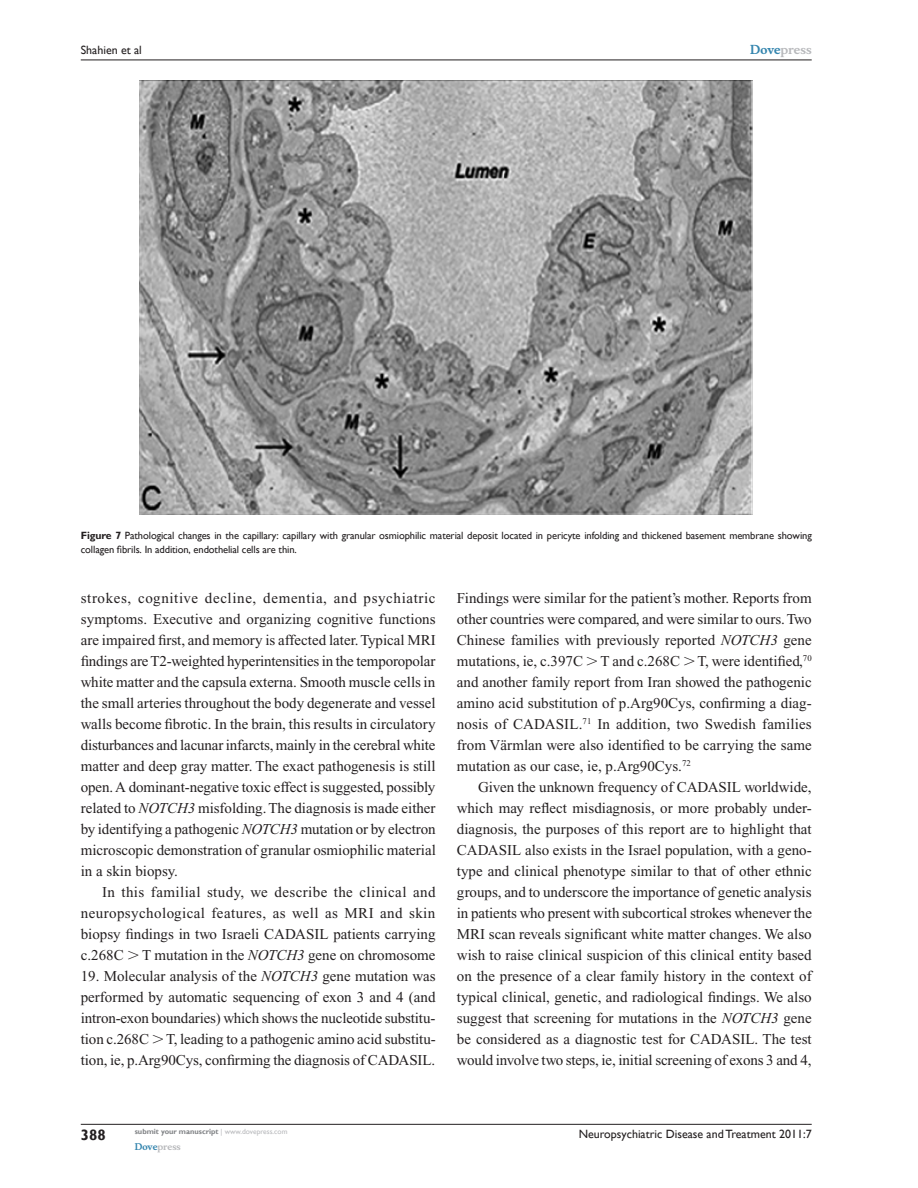
<style>
.page{position:relative;width:918px;height:1188px;background:#fff}
.page>*{position:absolute;margin:0;border:0;box-sizing:border-box;transform-origin:0 0}
.t1{font:15px/21px "Times New Roman";color:#231f20;text-align:justify}
.t2{font:700 15px "Gill Sans";color:#231f20}
.t3{font:12px "Gill Sans";color:#231f20}
.t4{font:700 12px "Musee";color:#b8b9bc}
.t5{font:10.5px/13.5px "Gill Sans";letter-spacing:-.01em;color:#231f20}
.t6{font:700 9px "Musee";color:#b8b9bc}
.t7{font:700 7.5px "Gill Sans";color:#808285}
.s1{color:#3485ae}
.s2{font-weight:700}
.s3{font-style:italic}
.s4{font-family:"Mathematical Pi One"}
.s5{font-weight:400;color:#b8b9bc}
</style>
<div class="page">
<hr style="left:81px;top:1124px;width:731px;height:1px;background:#231f20">
<hr style="left:81px;top:60px;width:731px;height:1px;background:#231f20">
<img style="left:140px;top:81px;width:613px;height:433px">
<p class="t3" style="left:81px;top:43px;width:63px">Shahien et al</p>
<p class="t4" style="left:750px;top:43px;width:63px"><span class="s1">Dove</span>press</p>
<p class="t5" style="left:81px;top:529px;width:733px"><span class="s2">Figure 7</span> Pathological changes in the capillary: capillary with granular osmiophilic material deposit located in pericyte infolding and thickened basement membrane showing collagen fibrils. In addition, endothelial cells are thin.</p>
<p class="t1" style="left:81px;top:588px;width:357px">strokes, cognitive decline, dementia, and psychiatric symptoms. Executive and organizing cognitive functions are impaired first, and memory is affected later. Typical MRI findings are T2-weighted hyperintensities in the temporopolar white matter and the capsula externa. Smooth muscle cells in the small arteries throughout the body degenerate and vessel walls become fibrotic. In the brain, this results in circulatory disturbances and lacunar infarcts, mainly in the cerebral white matter and deep gray matter. The exact pathogenesis is still open. A dominant-negative toxic effect is suggested, possibly related to <span class="s3">NOTCH3</span> misfolding. The diagnosis is made either by identifying a pathogenic <span class="s3">NOTCH3</span> mutation or by electron microscopic demonstration of granular osmiophilic material in a skin biopsy.</p>
<p class="t1" style="left:81px;top:882px;width:356px;text-indent:21px">In this familial study, we describe the clinical and neuropsychological features, as well as MRI and skin biopsy findings in two Israeli CADASIL patients carrying c.268C <span class="s4">.</span> T mutation in the <span class="s3">NOTCH3</span> gene on chromosome</p>
<p class="t1" style="left:81px;top:966px;width:357px">19. Molecular analysis of the <span class="s3">NOTCH3</span> gene mutation was performed by automatic sequencing of exon 3 and 4 (and intron-exon boundaries) which shows the nucleotide substitu&shy;tion c.268C <span class="s4">.</span>T, leading to a pathogenic amino acid substitu&shy;tion, ie, p.Arg90Cys, confirming the diagnosis of CADASIL.</p>
<p class="t1" style="left:457px;top:588px;width:356px">Findings were similar for the patient’s mother. Reports from other countries were compared, and were similar to ours. Two Chinese families with previously reported <span class="s3">NOTCH3</span> gene mutations, ie, c.397C <span class="s4">.</span> T and c.268C <span class="s4">.</span> T, were identified,<sup>70 </sup>and another family report from Iran showed the pathogenic amino acid substitution of p.Arg90Cys, confirming a diag&shy;nosis of CADASIL.<sup>71</sup> In addition, two Swedish families from Värmlan were also identified to be carrying the same mutation as our case, ie, p.Arg90Cys.<sup>72</sup></p>
<p class="t1" style="left:457px;top:777px;width:357px;text-indent:21px">Given the unknown frequency of CADASIL worldwide, which may reflect misdiagnosis, or more probably under&shy;diagnosis, the purposes of this report are to highlight that CADASIL also exists in the Israel population, with a geno&shy;type and clinical phenotype similar to that of other ethnic groups, and to underscore the importance of genetic analysis in patients who present with subcortical strokes whenever the MRI scan reveals significant white matter changes. We also wish to raise clinical suspicion of this clinical entity based on the presence of a clear family history in the context of typical clinical, genetic, and radiological findings. We also suggest that screening for mutations in the <span class="s3">NOTCH3</span> gene be considered as a diagnostic test for CADASIL. The test would involve two steps, ie, initial screening of exons 3 and 4,</p>
<p class="t2" style="left:81px;top:1126px;width:26px">388</p>
<p class="t7" style="left:135px;top:1127px;width:154px">submit your manuscript <span class="s5">| www.dovepress.com</span></p>
<p class="t6" style="left:135px;top:1141px;width:48px"><span class="s1">Dove</span>press</p>
<p class="t3" style="left:579px;top:1127px;width:235px">Neuropsychiatric Disease and Treatment 2011:7</p>
</div>
